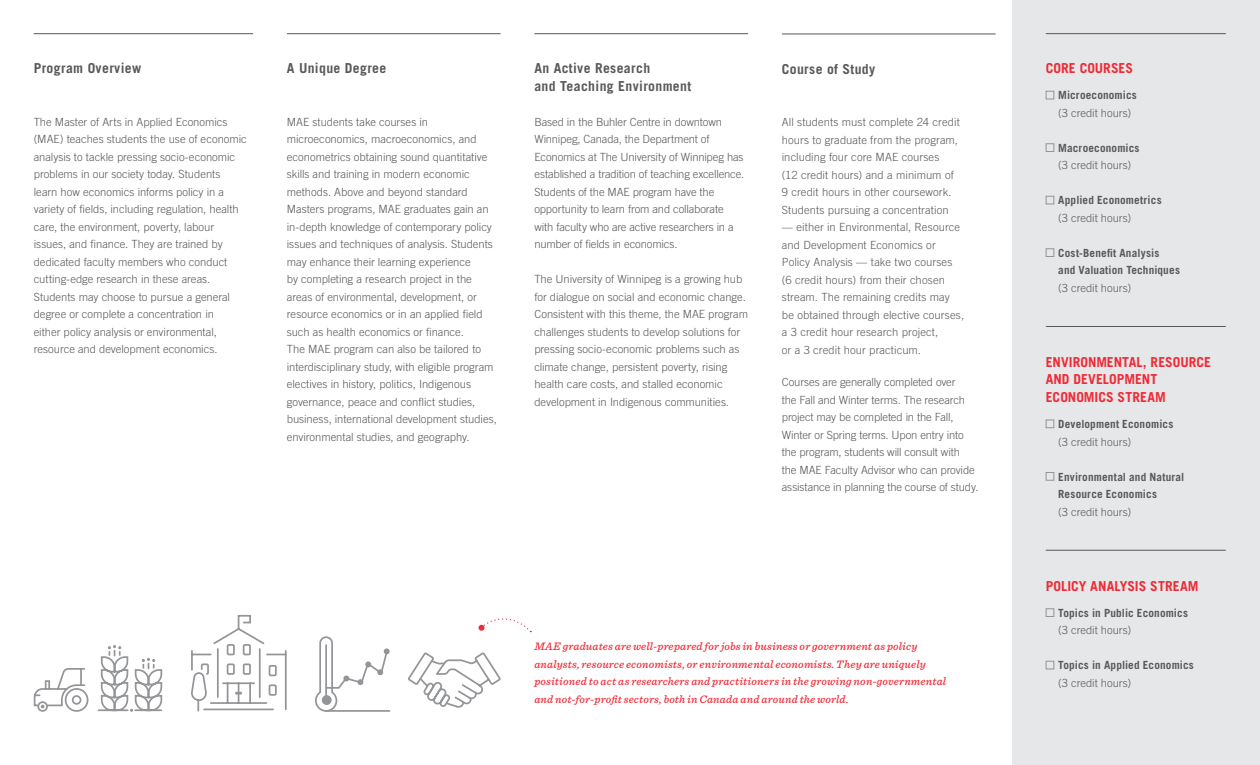
<style>
.page{position:relative;width:1260px;height:765px;background:#fff}
.page>*{position:absolute;margin:0;border:0;box-sizing:border-box;transform-origin:0 0}
.t1{font:700 13.75px/17.5px "Trade Gothic LT Std";letter-spacing:.005em;color:#ee2b37}
.t2{font:700 13.75px/17.5px "Trade Gothic LT Std";letter-spacing:.025em;color:#58595b}
.t3{font:300 11.25px/17.5px "Trade Gothic LT Std";color:#58595b}
.t4{font:italic 500 11.25px/17.5px "Sentinel";letter-spacing:.01em;color:#ee2b37}
.t5{font:700 11.25px/17.5px "Trade Gothic LT Std";letter-spacing:.015em;color:#58595b}
</style>
<div class="page">
<svg style="left:408px;top:652px;width:93px;height:56px"></svg>
<svg style="left:315px;top:636px;width:75px;height:76px"></svg>
<hr style="left:326px;top:710px;width:64px;height:2px;background:#939598">
<div style="left:1012px;top:0;width:248px;height:765px;background:#e6e7e8"></div>
<hr style="left:782px;top:34px;width:214px;height:1px;background:#58595b">
<hr style="left:34px;top:33px;width:219px;height:1px;background:#58595b">
<hr style="left:287px;top:33px;width:214px;height:1px;background:#58595b">
<hr style="left:534px;top:33px;width:214px;height:1px;background:#58595b">
<hr style="left:1046px;top:33px;width:180px;height:1px;background:#58595b">
<div style="left:1046px;top:91px;width:8px;height:8px;border:1px solid #939598"></div>
<div style="left:1046px;top:143px;width:8px;height:9px;border:1px solid #939598"></div>
<div style="left:1046px;top:196px;width:8px;height:8px;border:1px solid #939598"></div>
<div style="left:1046px;top:248px;width:8px;height:9px;border:1px solid #939598"></div>
<hr style="left:1046px;top:326px;width:180px;height:1px;background:#58595b">
<div style="left:1046px;top:420px;width:8px;height:8px;border:1px solid #939598"></div>
<div style="left:1046px;top:472px;width:8px;height:9px;border:1px solid #939598"></div>
<hr style="left:1046px;top:550px;width:180px;height:1px;background:#58595b">
<div style="left:1046px;top:608px;width:8px;height:9px;border:1px solid #939598"></div>
<div style="left:1046px;top:661px;width:8px;height:8px;border:1px solid #939598"></div>
<svg style="left:191px;top:615px;width:96px;height:97px"></svg>
<svg style="left:97px;top:645px;width:66px;height:67px"></svg>
<svg style="left:33px;top:668px;width:56px;height:44px"></svg>
<svg style="left:479px;top:618px;width:52px;height:14px"></svg>
<p class="t2" style="left:34px;top:60px;width:109px">Program Overview</p>
<p class="t3" style="left:34px;top:113px;width:215px">The Master of Arts in Applied Economics (MAE) teaches students the use of economic analysis to tackle pressing socio-economic problems in our society today. Students learn how economics informs policy in a variety of fields, including regulation, health care, the environment, poverty, labour issues, and finance. They are trained by dedicated faculty members who conduct cutting-edge research in these areas.<br>Students may choose to pursue a general degree or complete a concentration in<br>either policy analysis or environmental, resource and development economics.</p>
<p class="t2" style="left:287px;top:60px;width:101px">A Unique Degree</p>
<p class="t3" style="left:287px;top:113px;width:212px">MAE students take courses in microeconomics, macroeconomics, and econometrics obtaining sound quantitative skills and training in modern economic methods. Above and beyond standard Masters programs, MAE graduates gain an in-depth knowledge of contemporary policy issues and techniques of analysis. Students may enhance their learning experience<br>by completing a research project in the areas of environmental, development, or resource economics or in an applied field such as health economics or finance.<br>The MAE program can also be tailored to interdisciplinary study, with eligible program electives in history, politics, Indigenous governance, peace and conflict studies, business, international development studies, environmental studies, and geography.</p>
<p class="t2" style="left:534px;top:60px;width:158px">An Active Research<br>and Teaching Environment</p>
<p class="t3" style="left:534px;top:113px;width:212px">Based in the Buhler Centre in downtown Winnipeg, Canada, the Department of Economics at The University of Winnipeg has established a tradition of teaching excellence.<br>Students of the MAE program have the opportunity to learn from and collaborate with faculty who are active researchers in a number of fields in economics.</p>
<p class="t3" style="left:534px;top:271px;width:215px">The University of Winnipeg is a growing hub for dialogue on social and economic change.<br>Consistent with this theme, the MAE program challenges students to develop solutions for pressing socio-economic problems such as climate change, persistent poverty, rising health care costs, and stalled economic development in Indigenous communities.</p>
<p class="t2" style="left:782px;top:60px;width:95px">Course of Study</p>
<p class="t3" style="left:782px;top:113px;width:179px">All students must complete 24 credit hours to graduate from the program, including four core MAE courses<br>(12 credit hours) and a minimum of 9 credit hours in other coursework.<br>Students pursuing a concentration</p>
<p class="t3" style="left:782px;top:218px;width:184px">— either in Environmental, Resource and Development Economics or Policy Analysis — take two courses (6 credit hours) from their chosen stream. The remaining credits may be obtained through elective courses, a 3 credit hour research project,<br>or a 3 credit hour practicum.</p>
<p class="t3" style="left:782px;top:373px;width:198px">Courses are generally completed over<br>the Fall and Winter terms. The research project may be completed in the Fall, Winter or Spring terms. Upon entry into the program, students will consult with<br>the MAE Faculty Advisor who can provide assistance in planning the course of study.</p>
<p class="t4" style="left:534px;top:637px;width:413px">MAE graduates are well-prepared for jobs in business or government as policy analysts, resource economists, or environmental economists. They are uniquely positioned to act as researchers and practitioners in the growing non-governmental and not-for-profit sectors, both in Canada and around the world.</p>
<p class="t1" style="left:1046px;top:59px;width:89px">CORE COURSES</p>
<p class="t5" style="left:1058px;top:86px;width:80px">Microeconomics</p>
<p class="t3" style="left:1058px;top:104px;width:74px">(3 credit hours)</p>
<p class="t5" style="left:1058px;top:139px;width:83px">Macroeconomics</p>
<p class="t3" style="left:1058px;top:156px;width:74px">(3 credit hours)</p>
<p class="t5" style="left:1058px;top:191px;width:105px">Applied Econometrics</p>
<p class="t3" style="left:1058px;top:209px;width:74px">(3 credit hours)</p>
<p class="t5" style="left:1058px;top:244px;width:123px">Cost-Benefit Analysis<br>and Valuation Techniques</p>
<p class="t3" style="left:1058px;top:279px;width:74px">(3 credit hours)</p>
<p class="t1" style="left:1046px;top:353px;width:167px">ENVIRONMENTAL, RESOURCE<br>AND DEVELOPMENT<br>ECONOMICS STREAM</p>
<p class="t5" style="left:1058px;top:415px;width:117px">Development Economics</p>
<p class="t3" style="left:1058px;top:433px;width:74px">(3 credit hours)</p>
<p class="t5" style="left:1058px;top:468px;width:128px">Environmental and Natural<br>Resource Economics</p>
<p class="t3" style="left:1058px;top:503px;width:74px">(3 credit hours)</p>
<p class="t1" style="left:1046px;top:577px;width:154px">POLICY ANALYSIS STREAM</p>
<p class="t5" style="left:1058px;top:604px;width:131px">Topics in Public Economics</p>
<p class="t3" style="left:1058px;top:621px;width:74px">(3 credit hours)</p>
<p class="t5" style="left:1058px;top:656px;width:137px">Topics in Applied Economics</p>
<p class="t3" style="left:1058px;top:674px;width:74px">(3 credit hours)</p>
</div>
